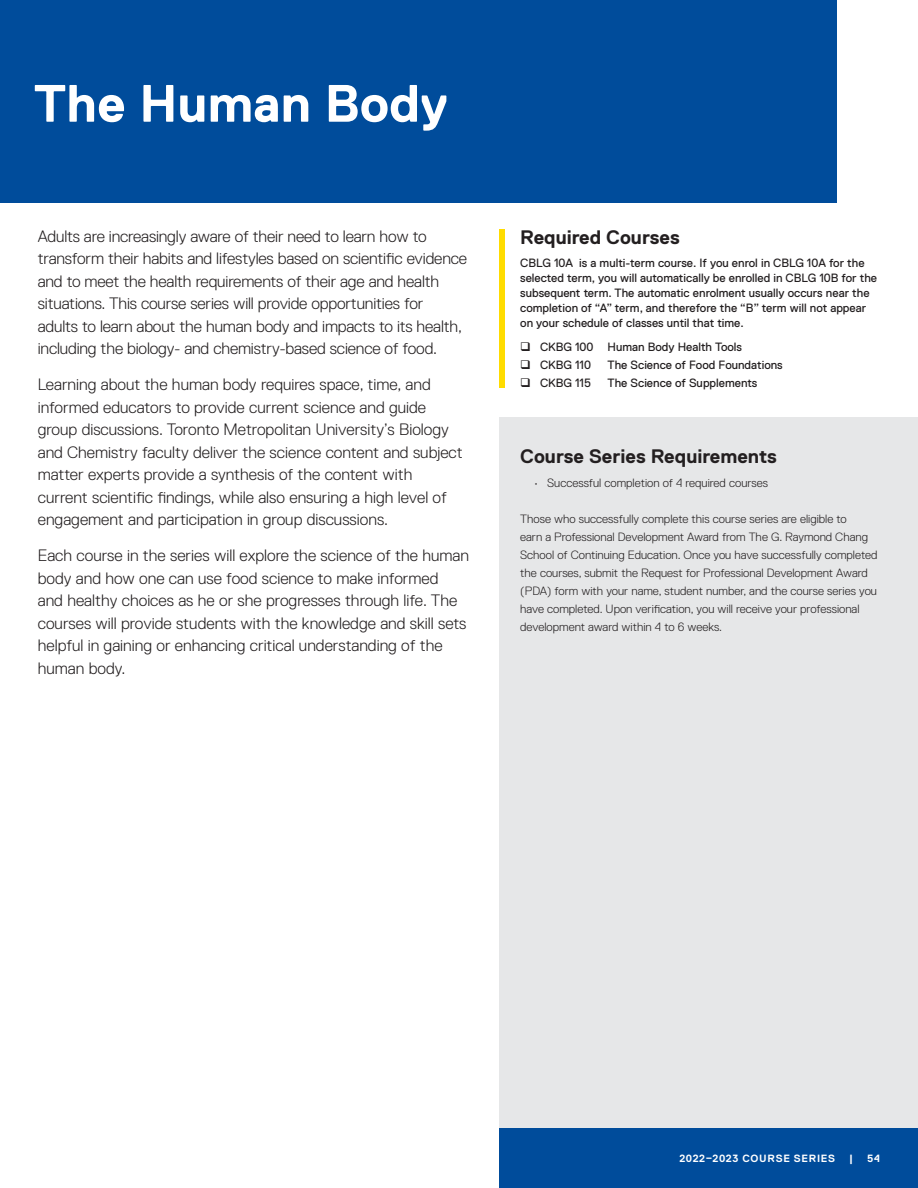
<style>
.page{position:relative;width:918px;height:1188px;background:#fff}
.page>*{position:absolute;margin:0;border:0;box-sizing:border-box;transform-origin:0 0}
.t1{font:700 52.5px "Replica Std";color:#fff}
.t2{font:700 19.5px "Replica Std";color:#231f20}
.t3{font:300 16.5px/22.5px "Replica Std";color:#231f20}
.body_copy_list{font:300 12px/18px "Replica Std";color:#231f20}
.t4{font:12px/15px "Replica Std";color:#231f20}
.t5{font:700 10.5px "Replica Std";letter-spacing:.07em;color:#fff}
</style>
<div class="page">
<div style="left:500px;top:1128px;width:418px;height:60px;background:#004c9b"></div>
<div style="left:0;top:0;width:837px;height:202px;background:#004c9b"></div>
<div style="left:500px;top:229px;width:5px;height:158px;background:#ffdc00"></div>
<div style="left:500px;top:417px;width:418px;height:711px;background:#e6e7e8"></div>
<p class="t1" style="left:34px;top:74px;width:416px">The Human Body</p>
<p class="t3" style="left:38px;top:225px;width:431px">Adults are increasingly aware of their need to learn how to transform their habits and lifestyles based on scientific evidence and to meet the health requirements of their age and health situations. This course series will provide opportunities for adults to learn about the human body and impacts to its health, including the biology- and chemistry-based science of food.</p>
<p class="t3" style="left:38px;top:373px;width:426px">Learning about the human body requires space, time, and informed educators to provide current science and guide group discussions. Toronto Metropolitan University’s Biology and Chemistry faculty deliver the science content and subject matter experts provide a synthesis of the content with current scientific findings, while also ensuring a high level of engagement and participation in group discussions.</p>
<p class="t3" style="left:38px;top:544px;width:433px">Each course in the series will explore the science of the human body and how one can use food science to make informed<br>and healthy choices as he or she progresses through life. The courses will provide students with the knowledge and skill sets helpful in gaining or enhancing critical understanding of the human body.</p>
<p class="t2" style="left:520px;top:226px;width:161px">Required Courses</p>
<p class="t4" style="left:520px;top:255px;width:358px">CBLG 10A is a multi-term course. If you enrol in CBLG 10A for the selected term, you will automatically be enrolled in CBLG 10B for the subsequent term. The automatic enrolment usually occurs near the completion of “A” term, and therefore the “B” term will not appear on your schedule of classes until that time.</p>
<p class="t4" style="left:540px;top:340px;width:204px">CKBG 100 Human Body Health Tools</p>
<p class="t4" style="left:540px;top:358px;width:53px">CKBG 110</p>
<p class="t4" style="left:608px;top:358px;width:177px">The Science of Food Foundations</p>
<p class="t4" style="left:540px;top:376px;width:53px">CKBG 115</p>
<p class="t4" style="left:608px;top:376px;width:151px">The Science of Supplements</p>
<p class="t2" style="left:520px;top:445px;width:258px">Course Series Requirements</p>
<p class="body_copy_list" style="left:534px;top:474px;width:236px">• Successful completion of 4 required courses</p>
<p class="body_copy_list" style="left:520px;top:510px;width:359px">Those who successfully complete this course series are eligible to<br>earn a Professional Development Award from The G. Raymond Chang School of Continuing Education. Once you have successfully completed the courses, submit the Request for Professional Development Award (PDA) form with your name, student number, and the course series you have completed. Upon verification, you will receive your professional development award within 4 to 6 weeks.</p>
<p class="t5" style="left:679px;top:1152px;width:157px">2022–2023 COURSE SERIES</p>
<p class="t5" style="left:849px;top:1152px;width:5px">|</p>
<p class="t5" style="left:867px;top:1152px;width:14px">54</p>
</div>
